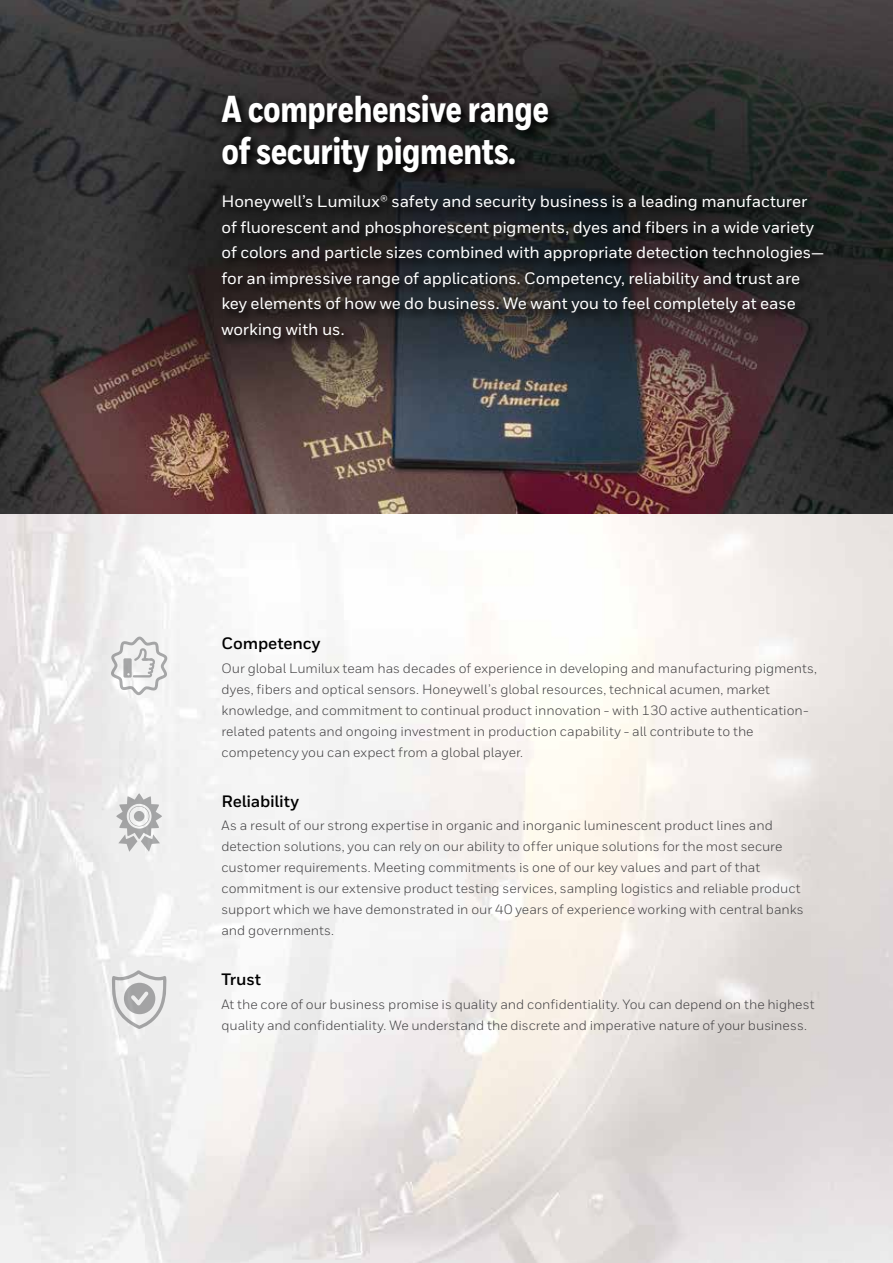
<style>
.page{position:relative;width:893px;height:1263px;background:#fff}
.page>*{position:absolute;margin:0;border:0;box-sizing:border-box;transform-origin:0 0}
.t1{font:800 37.5px/42px "Honeywell Cond";letter-spacing:-.01em;color:#fff}
.t2{font:500 16.5px/25.5px "Honeywell Sans";letter-spacing:-.01em;color:#fff}
.t3{font:700 16.5px "Honeywell Sans";letter-spacing:-.01em;color:#000}
.t4{font:13.5px/21px "Honeywell Sans";color:#414042}
</style>
<div class="page">
<img style="left:0;top:513px;width:893px;height:750px">
<svg style="left:111px;top:637px;width:57px;height:58px"></svg>
<svg style="left:110px;top:970px;width:58px;height:59px"></svg>
<svg style="left:116px;top:793px;width:46px;height:59px"></svg>
<img style="left:0;top:0;width:893px;height:513px">
<svg style="left:219px;top:92px;width:616px;height:258px"></svg>
<h1 class="t1" style="left:221px;top:89px;width:329px">A comprehensive range of security pigments.</h1>
<p class="t2" style="left:221px;top:189px;width:604px">Honeywell’s Lumilux® safety and security business is a leading manufacturer of fluorescent and phosphorescent pigments, dyes and fibers in a wide variety of colors and particle sizes combined with appropriate detection technologies— for an impressive range of applications. Competency, reliability and trust are key elements of how we do business. We want you to feel completely at ease working with us.</p>
<p class="t3" style="left:221px;top:634px;width:100px">Competency</p>
<p class="t4" style="left:221px;top:658px;width:597px">Our global Lumilux team has decades of experience in developing and manufacturing pigments, dyes, fibers and optical sensors. Honeywell’s global resources, technical acumen, market knowledge, and commitment to continual product innovation - with 130 active authentication&shy;related patents and ongoing investment in production capability - all contribute to the competency you can expect from a global player.</p>
<p class="t3" style="left:221px;top:791px;width:79px">Reliability</p>
<p class="t4" style="left:221px;top:815px;width:584px">As a result of our strong expertise in organic and inorganic luminescent product lines and detection solutions, you can rely on our ability to offer unique solutions for the most secure customer requirements. Meeting commitments is one of our key values and part of that commitment is our extensive product testing services, sampling logistics and reliable product support which we have demonstrated in our 40 years of experience working with central banks and governments.</p>
<p class="t3" style="left:221px;top:969px;width:41px">Trust</p>
<p class="t4" style="left:221px;top:993px;width:595px">At the core of our business promise is quality and confidentiality. You can depend on the highest quality and confidentiality. We understand the discrete and imperative nature of your business.</p>
</div>
